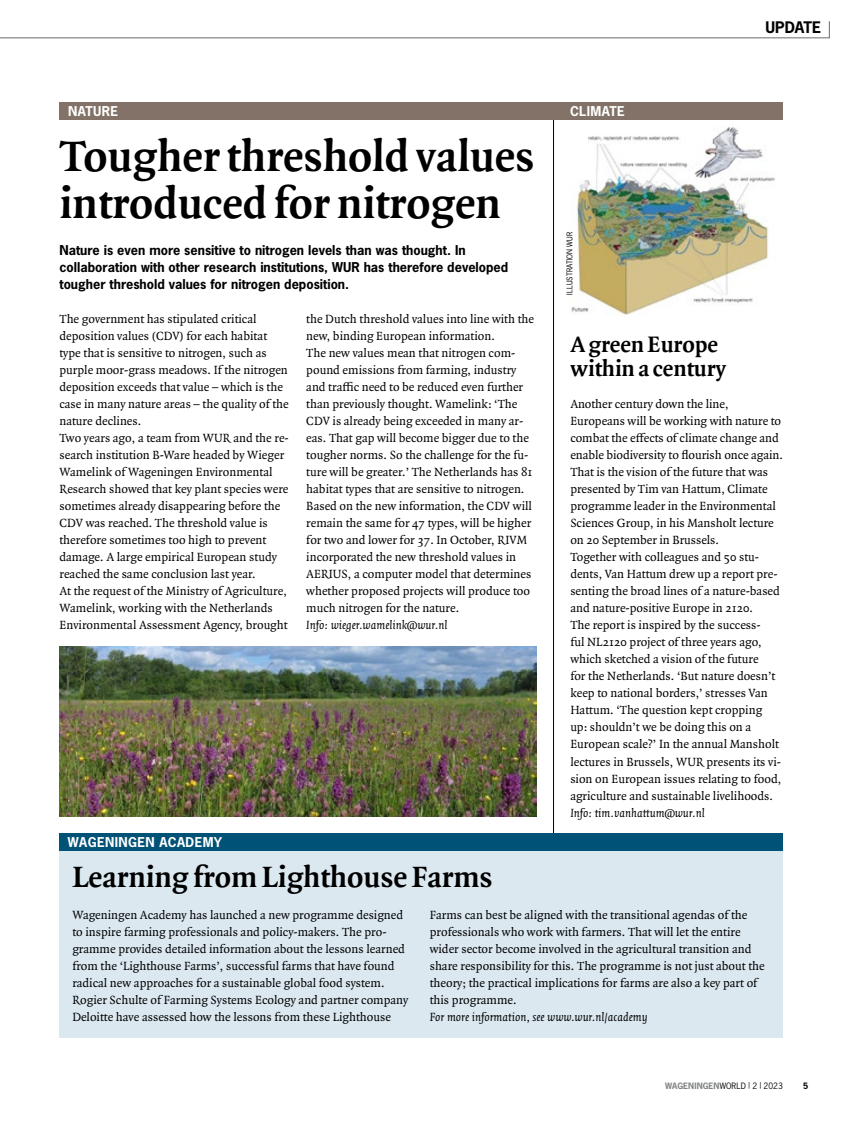
<style>
.page{position:relative;width:851px;height:1127px;background:#fff}
.page>*{position:absolute;margin:0;border:0;box-sizing:border-box;transform-origin:0 0}
.kop_1_groot_bericht__corps_variabel___H2{font:700 46.5px "Quadraat OT";color:#000}
.kop_1_groot_bericht__corps_variabel___H2-2{font:700 31.5px "Quadraat OT";color:#000}
.Kop_2_kortjes_H2{font:700 24px/24px "Quadraat OT";color:#000}
.t1{font:700 15px "News Gothic Std";color:#000}
.Body_UK{font:12.75px/17px "Quadraat OT";color:#000}
.Intro_UK{font:700 12.75px/17px "News Gothic Std";color:#000}
.Body_UK-2{font:italic 12.75px "Quadraat OT";color:#000}
.Rubriekbalk_H1{font:700 12.75px "News Gothic Std";letter-spacing:.03em;color:#fff}
.t2{font:700 8.25px "News Gothic Std";letter-spacing:.01em;color:#818383}
.t3{font:700 8.25px "News Gothic Std";color:#000}
.Fotocredit_verticaal{font:7.5px "News Gothic Std";color:#000}
.s1{font-weight:400;color:#000}
</style>
<div class="page">
<hr style="left:553px;top:102px;width:1px;height:731px;background:#000">
<div style="left:60px;top:102px;width:722px;height:17px;background:#837267"></div>
<div style="left:60px;top:838px;width:723px;height:199px;background:#dbe8f0"></div>
<div style="left:59px;top:833px;width:723px;height:17px;background:#005276"></div>
<img style="left:60px;top:646px;width:476px;height:170px">
<img style="left:571px;top:127px;width:204px;height:188px">
<svg style="left:0;top:21px;width:830px;height:18px"></svg>
<h1 class="Rubriekbalk_H1" style="left:68px;top:102px;width:52px">NATURE</h1>
<h2 class="kop_1_groot_bericht__corps_variabel___H2" style="left:59px;top:130px;width:476px">Tougher threshold values</h2>
<h2 class="kop_1_groot_bericht__corps_variabel___H2" style="left:59px;top:176px;width:443px">introduced for nitrogen</h2>
<p class="Intro_UK" style="left:59px;top:242px;width:450px">Nature is even more sensitive to nitrogen levels than was thought. In collaboration with other research institutions, WUR has therefore developed tougher threshold values for nitrogen deposition.</p>
<p class="Body_UK" style="left:59px;top:311px;width:231px">The government has stipulated critical deposition values (CDV) for each habitat type that is sensitive to nitrogen, such as purple moor-grass meadows. If the nitrogen deposition exceeds that value – which is the case in many nature areas – the quality of the nature declines.</p>
<p class="Body_UK" style="left:59px;top:430px;width:231px">Two years ago, a team from WUR and the re&shy;search institution B-Ware headed by Wieger Wamelink of Wageningen Environmental Research showed that key plant species were sometimes already disappearing before the CDV was reached. The threshold value is therefore sometimes too high to prevent damage. A large empirical European study reached the same conclusion last year.</p>
<p class="Body_UK" style="left:59px;top:583px;width:230px">At the request of the Ministry of Agriculture,<br>Wamelink, working with the Netherlands<br>Environmental Assessment Agency, brought</p>
<p class="Body_UK" style="left:306px;top:311px;width:229px">the Dutch threshold values into line with the new, binding European information.</p>
<p class="Body_UK" style="left:306px;top:345px;width:228px">The new values mean that nitrogen com&shy;pound emissions from farming, industry and traffic need to be reduced even further than previously thought. Wamelink: ‘The CDV is already being exceeded in many ar&shy;eas. That gap will become bigger due to the tougher norms. So the challenge for the fu&shy;ture will be greater.’ The Netherlands has 81 habitat types that are sensitive to nitrogen.<br>Based on the new information, the CDV will remain the same for 47 types, will be higher for two and lower for 37. In October, RIVM incorporated the new threshold values in AERIUS, a computer model that determines whether proposed projects will produce too much nitrogen for the nature.</p>
<p class="Body_UK-2" style="left:306px;top:619px;width:143px">Info: wieger.wamelink@wur.nl</p>
<h1 class="Rubriekbalk_H1" style="left:68px;top:834px;width:156px">WAGENINGEN ACADEMY</h1>
<h1 class="Rubriekbalk_H1" style="left:570px;top:102px;width:56px">CLIMATE</h1>
<p class="Fotocredit_verticaal" style="left:564px;top:294px;width:64px;rotate:-90deg">ILLUSTRATION WUR</p>
<p class="t1" style="left:765px;top:17px;width:57px">UPDATE</p>
<h2 class="Kop_2_kortjes_H2" style="left:570px;top:332px;width:157px">A green Europe within a century</h2>
<p class="Body_UK" style="left:570px;top:396px;width:214px">Another century down the line, Europeans will be working with nature to combat the effects of climate change and enable biodiversity to flourish once again.<br>That is the vision of the future that was presented by Tim van Hattum, Climate programme leader in the Environmental Sciences Group, in his Mansholt lecture on 20 September in Brussels.</p>
<p class="Body_UK" style="left:570px;top:549px;width:212px">Together with colleagues and 50 stu&shy;dents, Van Hattum drew up a report pre&shy;senting the broad lines of a nature-based and nature-positive Europe in 2120.<br>The report is inspired by the success-<br>ful NL2120 project of three years ago, which sketched a vision of the future<br>for the Netherlands. ‘But nature doesn’t keep to national borders,’ stresses Van Hattum. ‘The question kept cropping up: shouldn’t we be doing this on a European scale?’ In the annual Mansholt lectures in Brussels, WUR presents its vi&shy;sion on European issues relating to food, agriculture and sustainable livelihoods.</p>
<p class="Body_UK-2" style="left:570px;top:806px;width:136px">Info: tim.vanhattum@wur.nl</p>
<h2 class="kop_1_groot_bericht__corps_variabel___H2-2" style="left:72px;top:859px;width:422px">Learning from Lighthouse Farms</h2>
<p class="Body_UK" style="left:72px;top:906px;width:334px">Wageningen Academy has launched a new programme designed to inspire farming professionals and policy-makers. The pro&shy;gramme provides detailed information about the lessons learned from the ‘Lighthouse Farms’, successful farms that have found radical new approaches for a sustainable global food system.</p>
<p class="Body_UK" style="left:72px;top:991px;width:337px">Rogier Schulte of Farming Systems Ecology and partner company<br>Deloitte have assessed how the lessons from these Lighthouse</p>
<p class="Body_UK" style="left:429px;top:906px;width:336px">Farms can best be aligned with the transitional agendas of the professionals who work with farmers. That will let the entire wider sector become involved in the agricultural transition and share responsibility for this. The programme is not just about the theory; the practical implications for farms are also a key part of this programme.</p>
<p class="Body_UK-2" style="left:429px;top:1010px;width:219px">For more information, see www.wur.nl/academy</p>
<p class="t2" style="left:665px;top:1080px;width:119px">WAGENINGEN<span class="s1">WORLD</span> <sup>|</sup> <span class="s1">2</span> <sup>|</sup> <span class="s1">2023</span></p>
<p class="t3" style="left:803px;top:1080px;width:7px">5</p>
</div>
